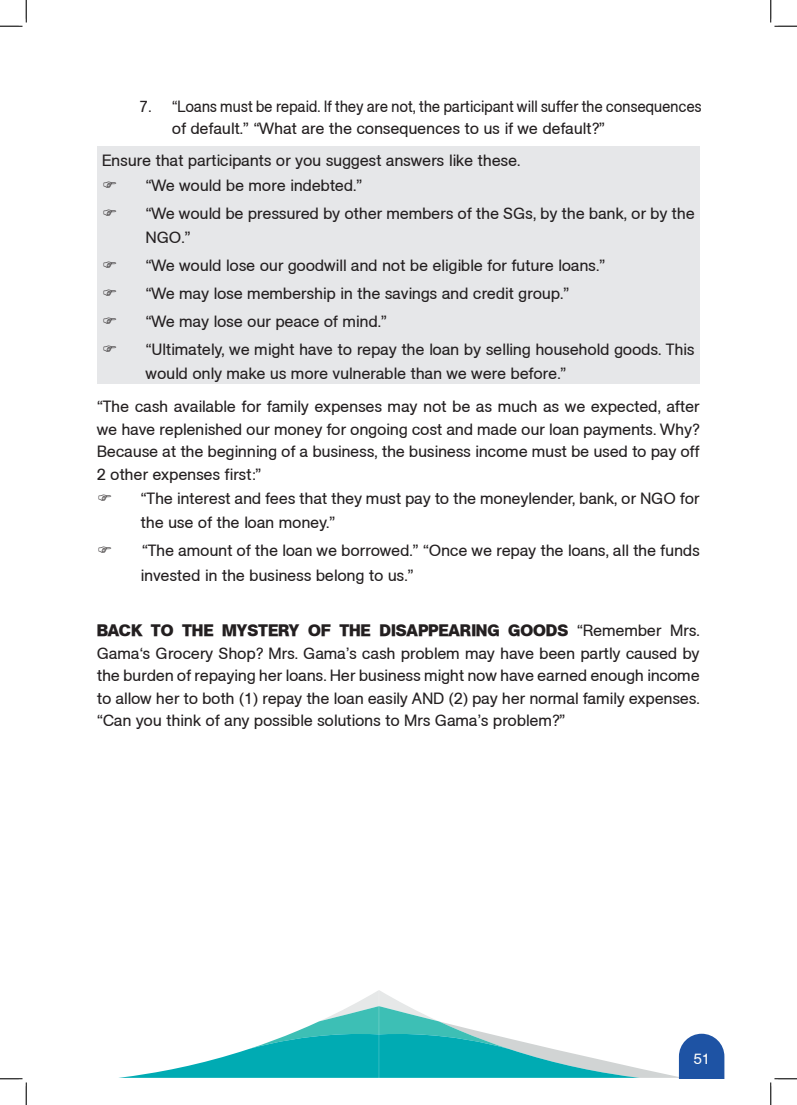
<style>
.page{position:relative;width:797px;height:1105px;background:#fff}
.page>*{position:absolute;margin:0;border:0;box-sizing:border-box;transform-origin:0 0}
.bodytext{font:16.25px/22.5px "Agent DB Normal";color:#231f20}
.bodytext-2{font:16.25px/22.5px "Agent DB Normal";color:#231f20;scale:.92 1}
.t1{font:15px "Agent DB Normal";color:#fffefc}
.s1{font-family:"Agent DB Bold"}
</style>
<div class="page">
<svg style="left:119px;top:990px;width:605px;height:89px"></svg>
<div style="left:97px;top:146px;width:602px;height:238px;background:#e6e7e9"></div>
<svg style="left:0;top:0;width:27px;height:27px"></svg>
<svg style="left:0;top:1078px;width:27px;height:27px"></svg>
<svg style="left:770px;top:0;width:27px;height:27px"></svg>
<svg style="left:770px;top:1078px;width:27px;height:27px"></svg>
<p class="bodytext-2" style="left:172px;top:95px;width:577px;text-indent:-32px">7. “Loans must be repaid. If they are not, the participant will suffer the consequences of default.” “What are the consequences to us if we default?”</p>
<p class="bodytext" style="left:102px;top:149px;width:420px">Ensure that participants or you suggest answers like these.</p>
<p class="bodytext" style="left:146px;top:174px;width:218px">“We would be more indebted.”</p>
<p class="bodytext" style="left:146px;top:201px;width:550px;line-height:24.4px">“We would be pressured by other members of the SGs, by the bank, or by the<br>NGO.”</p>
<p class="bodytext" style="left:146px;top:254px;width:461px">“We would lose our goodwill and not be eligible for future loans.”</p>
<p class="bodytext" style="left:146px;top:282px;width:425px">“We may lose membership in the savings and credit group.”</p>
<p class="bodytext" style="left:146px;top:310px;width:242px">“We may lose our peace of mind.”</p>
<p class="bodytext" style="left:146px;top:337px;width:550px;line-height:24.4px">“Ultimately, we might have to repay the loan by selling household goods. This would only make us more vulnerable than we were before.”</p>
<p class="bodytext" style="left:97px;top:395px;width:604px;text-align:justify">“The cash available for family expenses may not be as much as we expected, after we have replenished our money for ongoing cost and made our loan payments. Why?<br>Because at the beginning of a business, the business income must be used to pay off 2 other expenses first:”</p>
<p class="bodytext" style="left:141px;top:486px;width:560px;line-height:24.4px">“The interest and fees that they must pay to the moneylender, bank, or NGO for the use of the loan money.”</p>
<p class="bodytext" style="left:141px;top:538px;width:560px;line-height:24.4px">“The amount of the loan we borrowed.” “Once we repay the loans, all the funds invested in the business belong to us.”</p>
<p class="bodytext" style="left:97px;top:619px;width:604px;text-align:justify"><span class="s1">BACK TO THE MYSTERY OF THE DISAPPEARING GOODS</span> “Remember Mrs.<br>Gama‘s Grocery Shop? Mrs. Gama’s cash problem may have been partly caused by the burden of repaying her loans. Her business might now have earned enough income to allow her to both (1) repay the loan easily AND (2) pay her normal family expenses. “Can you think of any possible solutions to Mrs Gama’s problem?”</p>
<p class="t1" style="left:693px;top:1050px;width:18px">51</p>
</div>
